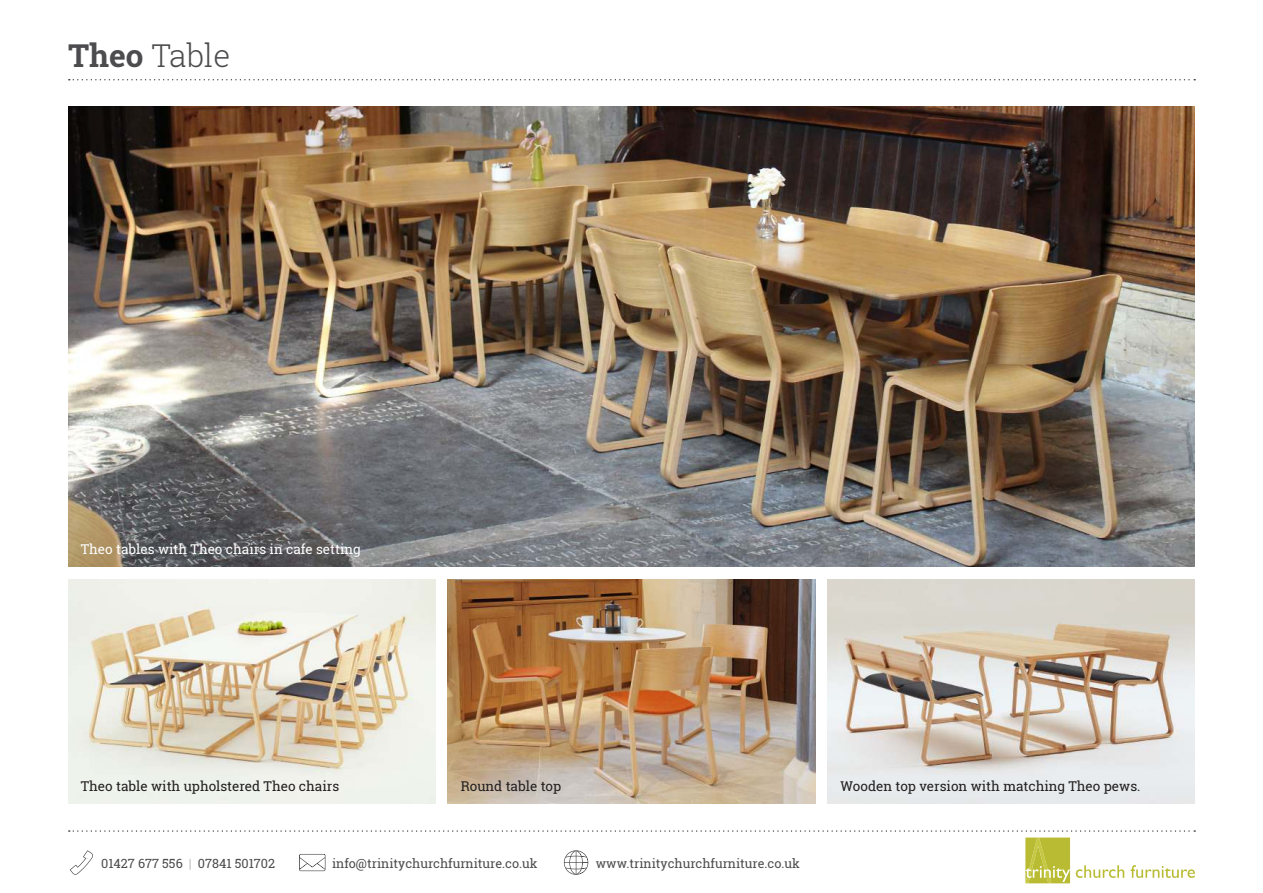
<style>
.page{position:relative;width:1263px;height:893px;background:#fff}
.page>*{position:absolute;margin:0;border:0;box-sizing:border-box;transform-origin:0 0}
.t1{font:300 31.5px "Roboto Slab";color:#4c4c4e}
.t2{font:13.5px "Roboto Slab";color:#221f1f}
.t3{font:13.5px "Roboto Slab";color:#fff}
.t4{font:12.6px "Roboto Slab";color:#4c4c4e}
.s1{font-weight:700}
.s2{font-weight:100}
</style>
<div class="page">
<img style="left:68px;top:580px;width:367px;height:224px">
<img style="left:828px;top:580px;width:367px;height:224px">
<img style="left:68px;top:106px;width:1127px;height:461px">
<img style="left:448px;top:580px;width:367px;height:224px">
<svg style="left:69px;top:79px;width:1126px;height:1px"></svg>
<svg style="left:69px;top:830px;width:1126px;height:53px"></svg>
<h1 class="t1" style="left:68px;top:38px;width:164px"><span class="s1">Theo</span> Table</h1>
<p class="t3" style="left:81px;top:540px;width:281px">Theo tables with Theo chairs in cafe setting</p>
<p class="t2" style="left:81px;top:777px;width:260px">Theo table with upholstered Theo chairs</p>
<p class="t2" style="left:461px;top:777px;width:102px">Round table top</p>
<p class="t2" style="left:840px;top:777px;width:301px">Wooden top version with matching Theo pews.</p>
<p class="t4" style="left:101px;top:858px;width:175px">01427 677 556 <span class="s2">|</span> 07841 501702</p>
<p class="t4" style="left:332px;top:855px;width:207px">info@trinitychurchfurniture.co.uk</p>
<p class="t4" style="left:596px;top:855px;width:206px">www.trinitychurchfurniture.co.uk</p>
</div>
